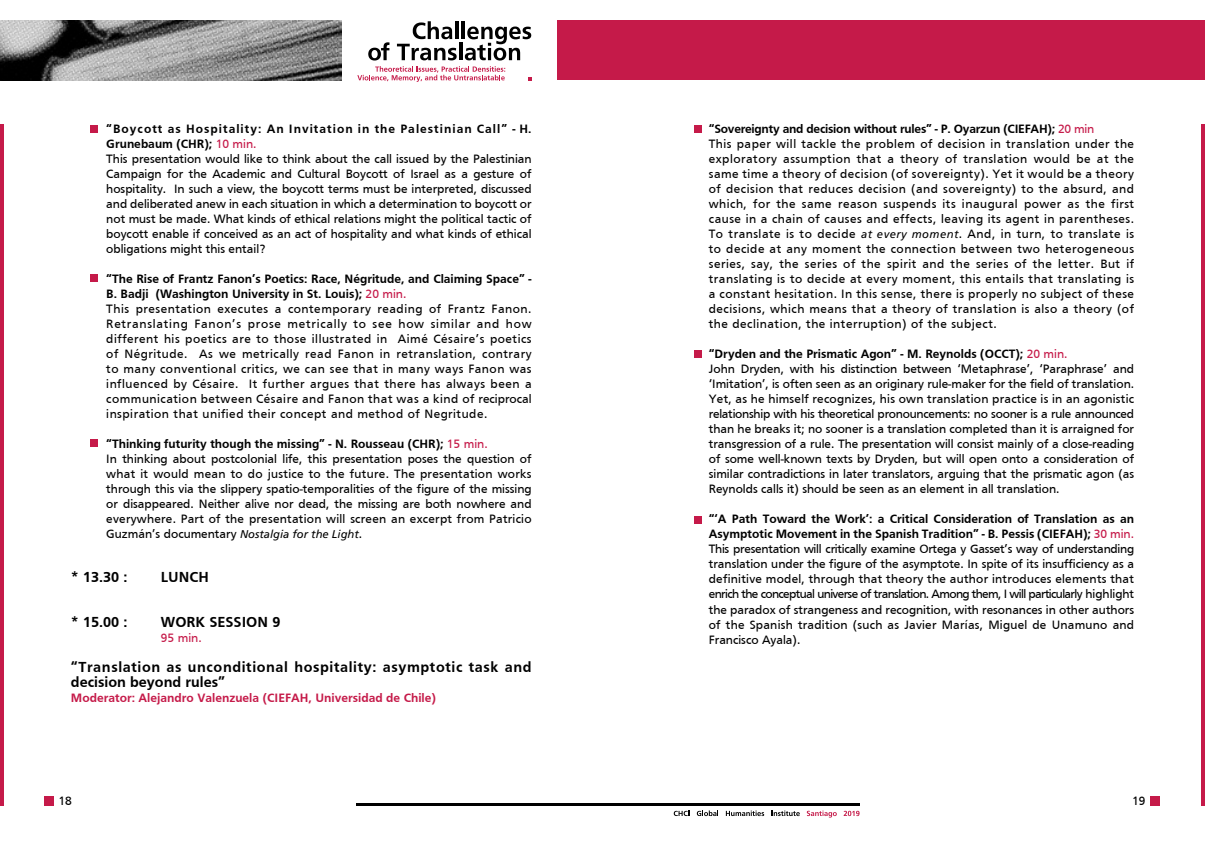
<style>
.page{position:relative;width:1205px;height:851px;background:#fff}
.page>*{position:absolute;margin:0;border:0;box-sizing:border-box;transform-origin:0 0}
.t1{font:700 15px/15px "Frutiger";letter-spacing:.04em;color:#000}
.t2{font:700 15px "Frutiger";color:#000}
.t3{font:12.5px/15px "Frutiger";color:#000}
.t4{font:12.5px/15px "Frutiger";letter-spacing:.04em;color:#000}
.t5{font:12.5px/15px "Frutiger";letter-spacing:.02em;color:#000;text-align:justify}
.t6{font:700 12.5px "Frutiger";color:#c51a49}
.t7{font:12.5px "Frutiger";color:#c51a49}
.s1{font-weight:700}
.s2{color:#c51a49}
.s3{font-family:"Frutiger LT Std";font-style:italic;font-size:11.25px}
</style>
<div class="page">
<div style="left:1150px;top:796px;width:10px;height:9px;background:#c51a49"></div>
<div style="left:45px;top:796px;width:9px;height:9px;background:#c51a49"></div>
<hr style="left:1201px;top:124px;width:4px;height:681px;background:#c51a49">
<hr style="left:0;top:124px;width:4px;height:681px;background:#c51a49">
<hr style="left:455px;top:21px;width:3px;height:18px;background:#000">
<hr style="left:462px;top:21px;width:3px;height:18px;background:#000">
<svg style="left:368px;top:42px;width:21px;height:18px"></svg>
<svg style="left:397px;top:21px;width:60px;height:39px"></svg>
<hr style="left:459px;top:42px;width:3px;height:18px;background:#000">
<svg style="left:465px;top:27px;width:66px;height:33px"></svg>
<svg style="left:357px;top:66px;width:148px;height:16px"></svg>
<svg style="left:674px;top:810px;width:15px;height:5px"></svg>
<svg style="left:697px;top:810px;width:21px;height:6px"></svg>
<svg style="left:726px;top:810px;width:38px;height:6px"></svg>
<svg style="left:771px;top:810px;width:29px;height:6px"></svg>
<svg style="left:807px;top:810px;width:30px;height:7px"></svg>
<svg style="left:844px;top:810px;width:15px;height:6px"></svg>
<hr style="left:356px;top:803px;width:503px;height:2px;background:#000">
<div style="left:557px;top:20px;width:648px;height:60px;background:#c51a49"></div>
<img style="left:0;top:20px;width:341px;height:60px">
<div style="left:91px;top:126px;width:7px;height:7px;background:#c51a49"></div>
<div style="left:91px;top:275px;width:7px;height:7px;background:#c51a49"></div>
<div style="left:91px;top:439px;width:7px;height:7px;background:#c51a49"></div>
<div style="left:695px;top:126px;width:7px;height:7px;background:#c51a49"></div>
<div style="left:695px;top:350px;width:7px;height:7px;background:#c51a49"></div>
<div style="left:695px;top:516px;width:7px;height:7px;background:#c51a49"></div>
<p class="t3" style="left:106px;top:121px;width:427px"><span class="s1">“Boycott as Hospitality: An Invitation in the Palestinian Call” - H.<br>Grunebaum (CHR);</span> <span class="s2">10 min.<br></span>This presentation would like to think about the call issued by the Palestinian Campaign for the Academic and Cultural Boycott of Israel as a gesture of hospitality. In such a view, the boycott terms must be interpreted, discussed and deliberated anew in each situation in which a determination to boycott or not must be made. What kinds of ethical relations might the political tactic of boycott enable if conceived as an act of hospitality and what kinds of ethical obligations might this entail?</p>
<p class="t4" style="left:106px;top:271px;width:427px"><span class="s1">“The Rise of Frantz Fanon’s Poetics: Race, Négritude, and Claiming Space” - B. Badji (Washington University in St. Louis);</span> <span class="s2">20 min.<br></span>This presentation executes a contemporary reading of Frantz Fanon.<br>Retranslating Fanon’s prose metrically to see how similar and how different his poetics are to those illustrated in Aimé Césaire’s poetics of Négritude. As we metrically read Fanon in retranslation, contrary to many conventional critics, we can see that in many ways Fanon was influenced by Césaire. It further argues that there has always been a communication between Césaire and Fanon that was a kind of reciprocal inspiration that unified their concept and method of Negritude.</p>
<p class="t3" style="left:106px;top:436px;width:427px"><span class="s1">“Thinking futurity though the missing” - N. Rousseau (CHR);</span> <span class="s2">15 min.<br></span>In thinking about postcolonial life, this presentation poses the question of what it would mean to do justice to the future. The presentation works through this via the slippery spatio-temporalities of the figure of the missing or disappeared. Neither alive nor dead, the missing are both nowhere and everywhere. Part of the presentation will screen an excerpt from Patricio Guzmán’s documentary <span class="s3">Nostalgia for the Light</span>.</p>
<p class="t1" style="left:71px;top:569px;width:58px">* 13.30 :</p>
<p class="t1" style="left:161px;top:569px;width:49px">LUNCH</p>
<p class="t1" style="left:71px;top:614px;width:58px">* 15.00 :</p>
<p class="t2" style="left:161px;top:613px;width:121px">WORK SESSION 9</p>
<p class="t7" style="left:161px;top:630px;width:42px">95 min.</p>
<p class="t1" style="left:71px;top:659px;width:462px">“Translation as unconditional hospitality: asymptotic task and decision beyond rules”</p>
<p class="t6" style="left:71px;top:690px;width:367px">Moderator: Alejandro Valenzuela (CIEFAH, Universidad de Chile)</p>
<p class="t4" style="left:709px;top:121px;width:427px"><span class="s1">“Sovereignty and decision without rules” - P. Oyarzun (CIEFAH);</span> <span class="s2">20 min<br></span>This paper will tackle the problem of decision in translation under the exploratory assumption that a theory of translation would be at the same time a theory of decision (of sovereignty). Yet it would be a theory of decision that reduces decision (and sovereignty) to the absurd, and which, for the same reason suspends its inaugural power as the first cause in a chain of causes and effects, leaving its agent in parentheses.<br>To translate is to decide <span class="s3">at every moment</span>. And, in turn, to translate is to decide at any moment the connection between two heterogeneous series, say, the series of the spirit and the series of the letter. But if translating is to decide at every moment, this entails that translating is a constant hesitation. In this sense, there is properly no subject of these decisions, which means that a theory of translation is also a theory (of the declination, the interruption) of the subject.</p>
<p class="t3" style="left:709px;top:346px;width:427px"><span class="s1">“Dryden and the Prismatic Agon” - M. Reynolds (OCCT);</span> <span class="s2">20 min.<br></span>John Dryden, with his distinction between ‘Metaphrase’, ‘Paraphrase’ and ‘Imitation’, is often seen as an originary rule-maker for the field of translation.<br>Yet, as he himself recognizes, his own translation practice is in an agonistic relationship with his theoretical pronouncements: no sooner is a rule announced than he breaks it; no sooner is a translation completed than it is arraigned for transgression of a rule. The presentation will consist mainly of a close-reading of some well-known texts by Dryden, but will open onto a consideration of similar contradictions in later translators, arguing that the prismatic agon (as Reynolds calls it) should be seen as an element in all translation.</p>
<p class="t5" style="left:709px;top:511px;width:427px"><span class="s1">“‘A Path Toward the Work’: a Critical Consideration of Translation as an Asymptotic Movement in the Spanish Tradition” - B. Pessis (CIEFAH);</span> <span class="s2">30 min.<br></span>This presentation will critically examine Ortega y Gasset’s way of understanding translation under the figure of the asymptote. In spite of its insufficiency as a definitive model, through that theory the author introduces elements that enrich the conceptual universe of translation. Among them, I will particularly highlight the paradox of strangeness and recognition, with resonances in other authors of the Spanish tradition (such as Javier Marías, Miguel de Unamuno and Francisco Ayala).</p>
<p class="t5" style="left:58px;top:793px;width:15px">18</p>
<p class="t5" style="left:1132px;top:793px;width:15px">19</p>
</div>
